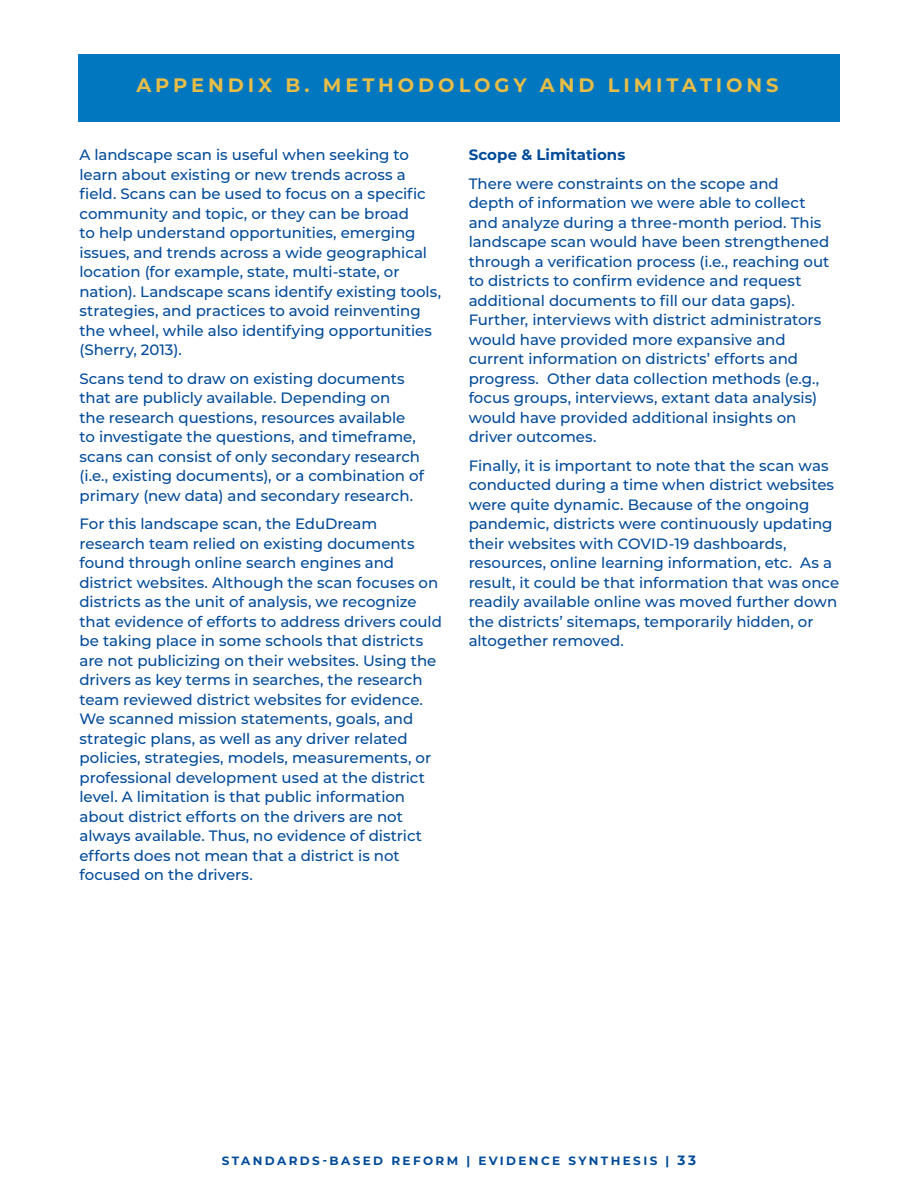
<style>
.page{position:relative;width:918px;height:1188px;background:#fff}
.page>*{position:absolute;margin:0;border:0;box-sizing:border-box;transform-origin:0 0}
.Footer_Page_Numbers{font:700 19.5px "Montserrat";letter-spacing:.2em;color:#e7bd47}
.Bullets{font:500 15px/19.5px "Montserrat";letter-spacing:-.005em;color:#024b99}
.Bullets-2{font:700 15px "Montserrat";color:#024b99}
.t1{font:700 12px "Montserrat";letter-spacing:.2em;color:#024b99}
.s1{font-size:13.5px}
</style>
<div class="page">
<div style="left:78px;top:54px;width:762px;height:67px;background:#0077bf"></div>
<p class="Footer_Page_Numbers" style="left:136px;top:71px;width:644px">APPENDIX B. METHODOLOGY AND LIMITATIONS</p>
<p class="Bullets" style="left:80px;top:144px;width:363px">A landscape scan is useful when seeking to learn about existing or new trends across a field. Scans can be used to focus on a specific community and topic, or they can be broad<br>to help understand opportunities, emerging issues, and trends across a wide geographical location (for example, state, multi-state, or nation). Landscape scans identify existing tools, strategies, and practices to avoid reinventing the wheel, while also identifying opportunities (Sherry, 2013).</p>
<p class="Bullets" style="left:80px;top:368px;width:346px">Scans tend to draw on existing documents that are publicly available. Depending on<br>the research questions, resources available to investigate the questions, and timeframe, scans can consist of only secondary research (i.e., existing documents), or a combination of primary (new data) and secondary research.</p>
<p class="Bullets" style="left:80px;top:513px;width:364px">For this landscape scan, the EduDream research team relied on existing documents found through online search engines and district websites. Although the scan focuses on districts as the unit of analysis, we recognize that evidence of efforts to address drivers could be taking place in some schools that districts are not publicizing on their websites. Using the drivers as key terms in searches, the research team reviewed district websites for evidence.<br>We scanned mission statements, goals, and strategic plans, as well as any driver related policies, strategies, models, measurements, or professional development used at the district level. A limitation is that public information about district efforts on the drivers are not always available. Thus, no evidence of district efforts does not mean that a district is not focused on the drivers.</p>
<p class="Bullets-2" style="left:469px;top:144px;width:158px">Scope &amp; Limitations</p>
<p class="Bullets" style="left:469px;top:173px;width:362px">There were constraints on the scope and<br>depth of information we were able to collect and analyze during a three-month period. This landscape scan would have been strengthened through a verification process (i.e., reaching out to districts to confirm evidence and request additional documents to fill our data gaps).<br>Further, interviews with district administrators would have provided more expansive and current information on districts’ efforts and progress. Other data collection methods (e.g., focus groups, interviews, extant data analysis) would have provided additional insights on driver outcomes.</p>
<p class="Bullets" style="left:469px;top:455px;width:372px">Finally, it is important to note that the scan was conducted during a time when district websites were quite dynamic. Because of the ongoing pandemic, districts were continuously updating their websites with COVID-19 dashboards, resources, online learning information, etc. As a result, it could be that information that was once readily available online was moved further down the districts’ sitemaps, temporarily hidden, or altogether removed.</p>
<p class="t1" style="left:222px;top:1153px;width:476px">STANDARDS-BASED REFORM | EVIDENCE SYNTHESIS | <span class="s1">33</span></p>
</div>
